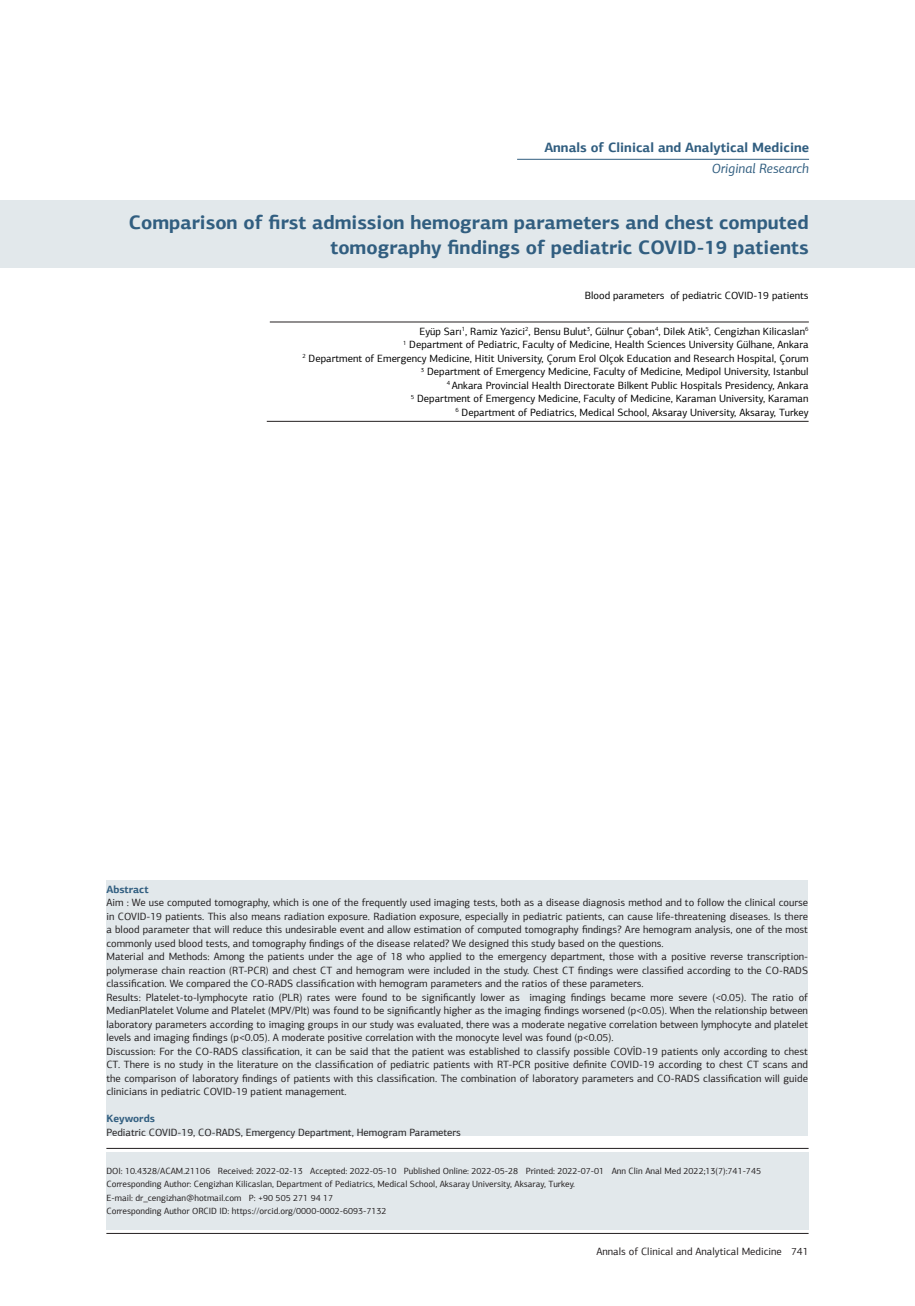
<style>
.page{position:relative;width:915px;height:1306px;background:#fff}
.page>*{position:absolute;margin:0;border:0;box-sizing:border-box;transform-origin:0 0}
.t1{font:700 19.5px/25.5px "PF Agora Sans Pro";color:#315e80;text-align:right}
.t2{font:700 13.5px "PF Agora Sans Pro";color:#315e80}
.t3{font:italic 13.5px "PF Agora Sans Pro";color:#315e80}
.t4{font:10.5px/13.5px "PF Agora Sans Pro";color:#231f20;text-align:justify}
.t5{font:10.5px "PF Agora Sans Pro";color:#000}
.t6{font:700 10.5px "PF Agora Sans Pro";color:#315e80}
.t7{font:9px "PF Agora Sans Pro";color:#231f20}
</style>
<div class="page">
<hr style="left:106px;top:1233px;width:702px;height:1px;background:#231f20">
<div style="left:0;top:200px;width:914px;height:68px;background:#e2e8eb"></div>
<hr style="left:106px;top:1148px;width:702px;height:1px;background:#231f20">
<hr style="left:270px;top:322px;width:538px;height:1px;background:#231f20">
<hr style="left:267px;top:421px;width:541px;height:1px;background:#231f20">
<hr style="left:517px;top:159px;width:291px;height:1px;background:#315e80">
<div style="left:106px;top:1151px;width:702px;height:78px;background:#e2e8eb"></div>
<div style="left:106px;top:880px;width:701px;height:255px;background:#e2e8eb"></div>
<p class="t2" style="left:544px;top:139px;width:266px">Annals of Clinical and Analytical Medicine</p>
<p class="t3" style="left:711px;top:160px;width:99px">Original Research</p>
<p class="t1" style="left:129px;top:209px;width:681px">Comparison of first admission hemogram parameters and chest computed tomography findings of pediatric COVID-19 patients</p>
<p class="t5" style="left:584px;top:289px;width:225px">Blood parameters of pediatric COVID-19 patients</p>
<p class="t5" style="left:419px;top:325px;width:390px">Eyüp Sarı<sup>1</sup>, Ramiz Yazici<sup>2</sup>, Bensu Bulut<sup>3</sup>, Gülnur Çoban<sup>4</sup>, Dilek Atik<sup>5</sup>, Cengizhan Kilicaslan<sup>6</sup></p>
<p class="t5" style="left:403px;top:338px;width:407px"><sup>1</sup> Department of Pediatric, Faculty of Medicine, Health Sciences University Gülhane, Ankara</p>
<p class="t5" style="left:302px;top:352px;width:507px"><sup>2</sup> Department of Emergency Medicine, Hitit University, Çorum Erol Olçok Education and Research Hospital, Çorum</p>
<p class="t5" style="left:420px;top:365px;width:389px"><sup>3</sup> Department of Emergency Medicine, Faculty of Medicine, Medipol University, Istanbul</p>
<p class="t5" style="left:446px;top:379px;width:363px"><sup>4</sup> Ankara Provincial Health Directorate Bilkent Public Hospitals Presidency, Ankara</p>
<p class="t5" style="left:411px;top:392px;width:399px"><sup>5</sup> Department of Emergency Medicine, Faculty of Medicine, Karaman University, Karaman</p>
<p class="t5" style="left:455px;top:406px;width:354px"><sup>6</sup> Department of Pediatrics, Medical School, Aksaray University, Aksaray, Turkey</p>
<p class="t6" style="left:106px;top:882px;width:44px">Abstract</p>
<p class="t4" style="left:106px;top:895px;width:703px">Aim : We use computed tomography, which is one of the frequently used imaging tests, both as a disease diagnosis method and to follow the clinical course in COVID-19 patients. This also means radiation exposure. Radiation exposure, especially in pediatric patients, can cause life-threatening diseases. Is there a blood parameter that will reduce this undesirable event and allow estimation of computed tomography findings? Are hemogram analysis, one of the most commonly used blood tests, and tomography findings of the disease related? We designed this study based on the questions.</p>
<p class="t4" style="left:106px;top:949px;width:703px">Material and Methods: Among the patients under the age of 18 who applied to the emergency department, those with a positive reverse transcription&shy;polymerase chain reaction (RT-PCR) and chest CT and hemogram were included in the study. Chest CT findings were classified according to the CO-RADS classification. We compared the CO-RADS classification with hemogram parameters and the ratios of these parameters.</p>
<p class="t4" style="left:106px;top:990px;width:703px">Results: Platelet-to-lymphocyte ratio (PLR) rates were found to be significantly lower as imaging findings became more severe (&lt;0.05). The ratio of MedianPlatelet Volume and Platelet (MPV/Plt) was found to be significantly higher as the imaging findings worsened (p&lt;0.05). When the relationship between laboratory parameters according to imaging groups in our study was evaluated, there was a moderate negative correlation between lymphocyte and platelet levels and imaging findings (p&lt;0.05). A moderate positive correlation with the monocyte level was found (p&lt;0.05).</p>
<p class="t4" style="left:106px;top:1044px;width:703px">Discussion: For the CO-RADS classification, it can be said that the patient was established to classify possible COVİD-19 patients only according to chest CT. There is no study in the literature on the classification of pediatric patients with RT-PCR positive definite COVID-19 according to chest CT scans and the comparison of laboratory findings of patients with this classification. The combination of laboratory parameters and CO-RADS classification will guide clinicians in pediatric COVID-19 patient management.</p>
<p class="t6" style="left:106px;top:1112px;width:50px">Keywords</p>
<p class="t4" style="left:106px;top:1125px;width:356px">Pediatric COVID-19, CO-RADS, Emergency Department, Hemogram Parameters</p>
<p class="t7" style="left:106px;top:1165px;width:656px">DOI: 10.4328/ACAM.21106 Received: 2022-02-13 Accepted: 2022-05-10 Published Online: 2022-05-28 Printed: 2022-07-01 Ann Clin Anal Med 2022;13(7):741-745</p>
<p class="t7" style="left:106px;top:1178px;width:470px">Corresponding Author: Cengizhan Kilicaslan, Department of Pediatrics, Medical School, Aksaray University, Aksaray, Turkey.</p>
<p class="t7" style="left:106px;top:1192px;width:228px">E-mail: dr_cengizhan@hotmail.com P: +90 505 271 94 17</p>
<p class="t7" style="left:106px;top:1205px;width:281px">Corresponding Author ORCID ID: https://orcid.org/0000-0002-6093-7132</p>
<p class="t4" style="left:596px;top:1244px;width:213px">Annals of Clinical and Analytical Medicine 741</p>
</div>
